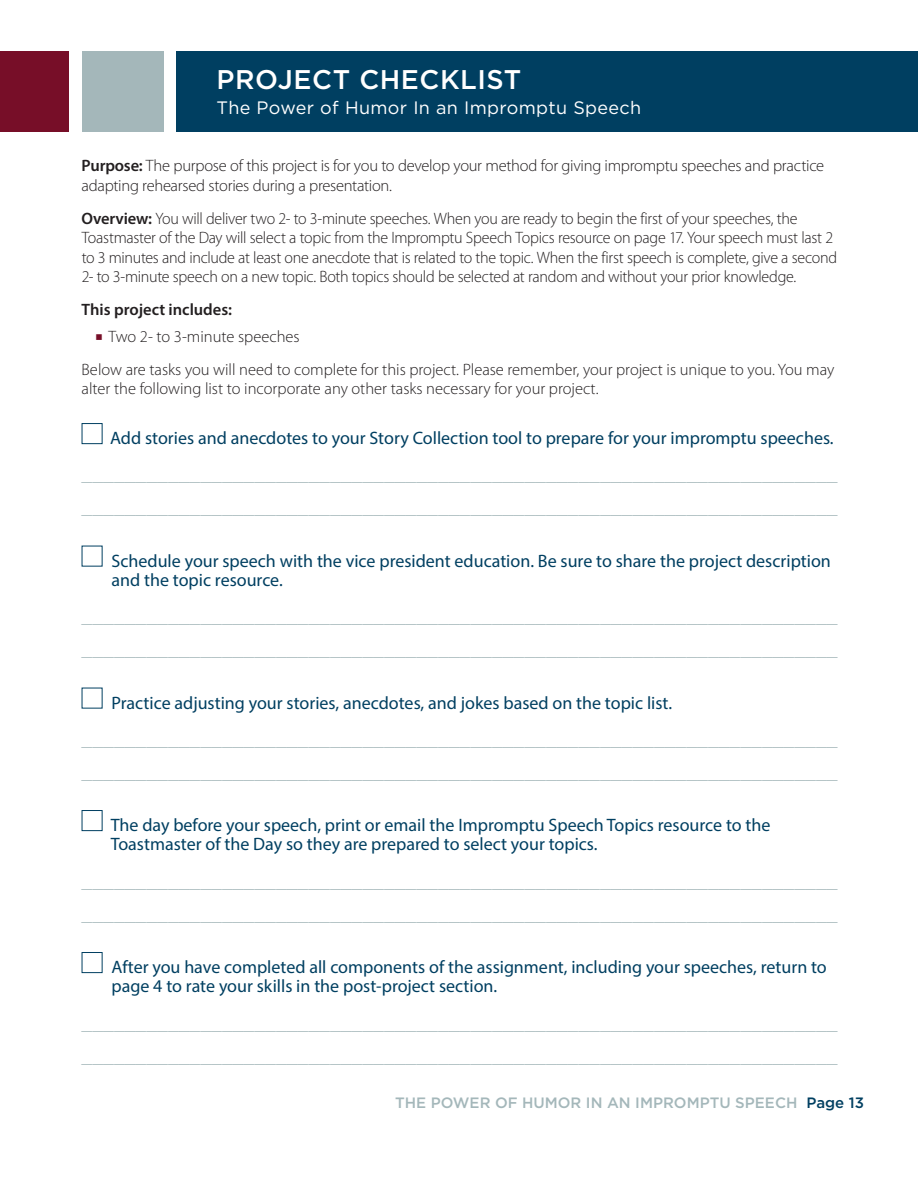
<style>
.page{position:relative;width:918px;height:1188px;background:#fff}
.page>*{position:absolute;margin:0;border:0;box-sizing:border-box;transform-origin:0 0}
.t1{font:500 27px "Gotham";letter-spacing:.02em;color:#fff}
.t2{font:300 18px/33px "Gotham";color:#a4b7ba}
.t3{font:18px/19.5px "Myriad Pro";color:#003f61}
.t4{font:18px "Gotham";letter-spacing:.02em;color:#fff}
.t5{font:300 16.5px/19.5px "Myriad Pro";letter-spacing:-.015em;color:#231f20}
.t6{font:600 16.5px "Myriad Pro";color:#231f20}
.t7{font:500 15px "Gotham";color:#a4b7ba}
.s1{font-weight:600}
.s2{font-family:"Minion Pro";font-weight:700;font-stretch:condensed;font-size:19.5px;color:#770e28}
.s3{color:#003f61}
</style>
<div class="page">
<div style="left:82px;top:51px;width:81px;height:81px;background:#a4b7ba"></div>
<div style="left:177px;top:51px;width:741px;height:81px;background:#003f61"></div>
<div style="left:1px;top:51px;width:68px;height:81px;background:#770e28"></div>
<div style="left:82px;top:423px;width:21px;height:21px;border:1px solid #003f61"></div>
<div style="left:82px;top:810px;width:21px;height:21px;border:1px solid #003f61"></div>
<div style="left:82px;top:952px;width:21px;height:21px;border:1px solid #003f61"></div>
<h1 class="t1" style="left:217px;top:67px;width:306px">PROJECT CHECKLIST</h1>
<p class="t4" style="left:217px;top:99px;width:426px">The Power of Humor In an Impromptu Speech</p>
<p class="t5" style="left:82px;top:157px;width:744px"><span class="s1">Purpose:</span> The purpose of this project is for you to develop your method for giving impromptu speeches and practice adapting rehearsed stories during a presentation.</p>
<p class="t5" style="left:82px;top:210px;width:757px"><span class="s1">Overview:</span> You will deliver two 2- to 3-minute speeches. When you are ready to begin the first of your speeches, the Toastmaster of the Day will select a topic from the Impromptu Speech Topics resource on page 17. Your speech must last 2 to 3 minutes and include at least one anecdote that is related to the topic. When the first speech is complete, give a second 2- to 3-minute speech on a new topic. Both topics should be selected at random and without your prior knowledge.</p>
<p class="t6" style="left:82px;top:303px;width:152px">This project includes:</p>
<p class="t5" style="left:82px;top:321px;width:754px;line-height:33px;text-indent:13px"><span class="s2">■</span> Two 2- to 3-minute speeches<br>Below are tasks you will need to complete for this project. Please remember, your project is unique to you. You may</p>
<p class="t5" style="left:82px;top:380px;width:518px">alter the following list to incorporate any other tasks necessary for your project.</p>
<p class="t3" style="left:110px;top:430px;width:725px">Add stories and anecdotes to your Story Collection tool to prepare for your impromptu speeches.</p>
<p class="t2" style="left:82px;top:458px;width:758px">______________________________________________________________________ ______________________________________________________________________</p>
<p class="t3" style="left:112px;top:552px;width:721px">Schedule your speech with the vice president education. Be sure to share the project description and the topic resource.</p>
<p class="t2" style="left:82px;top:600px;width:758px">______________________________________________________________________ ______________________________________________________________________</p>
<p class="t3" style="left:112px;top:694px;width:562px">Practice adjusting your stories, anecdotes, and jokes based on the topic list.</p>
<p class="t2" style="left:82px;top:723px;width:758px">______________________________________________________________________ ______________________________________________________________________</p>
<p class="t3" style="left:111px;top:817px;width:661px">The day before your speech, print or email the Impromptu Speech Topics resource to the<br>Toastmaster of the Day so they are prepared to select your topics.</p>
<p class="t2" style="left:82px;top:865px;width:758px">______________________________________________________________________ ______________________________________________________________________</p>
<p class="t3" style="left:112px;top:959px;width:717px">After you have completed all components of the assignment, including your speeches, return to page 4 to rate your skills in the post-project section.</p>
<p class="t2" style="left:82px;top:1007px;width:758px">______________________________________________________________________ ______________________________________________________________________</p>
<p class="t7" style="left:395px;top:1096px;width:470px">THE POWER OF HUMOR IN AN IMPROMPTU SPEECH <span class="s3">Page 13</span></p>
</div>
